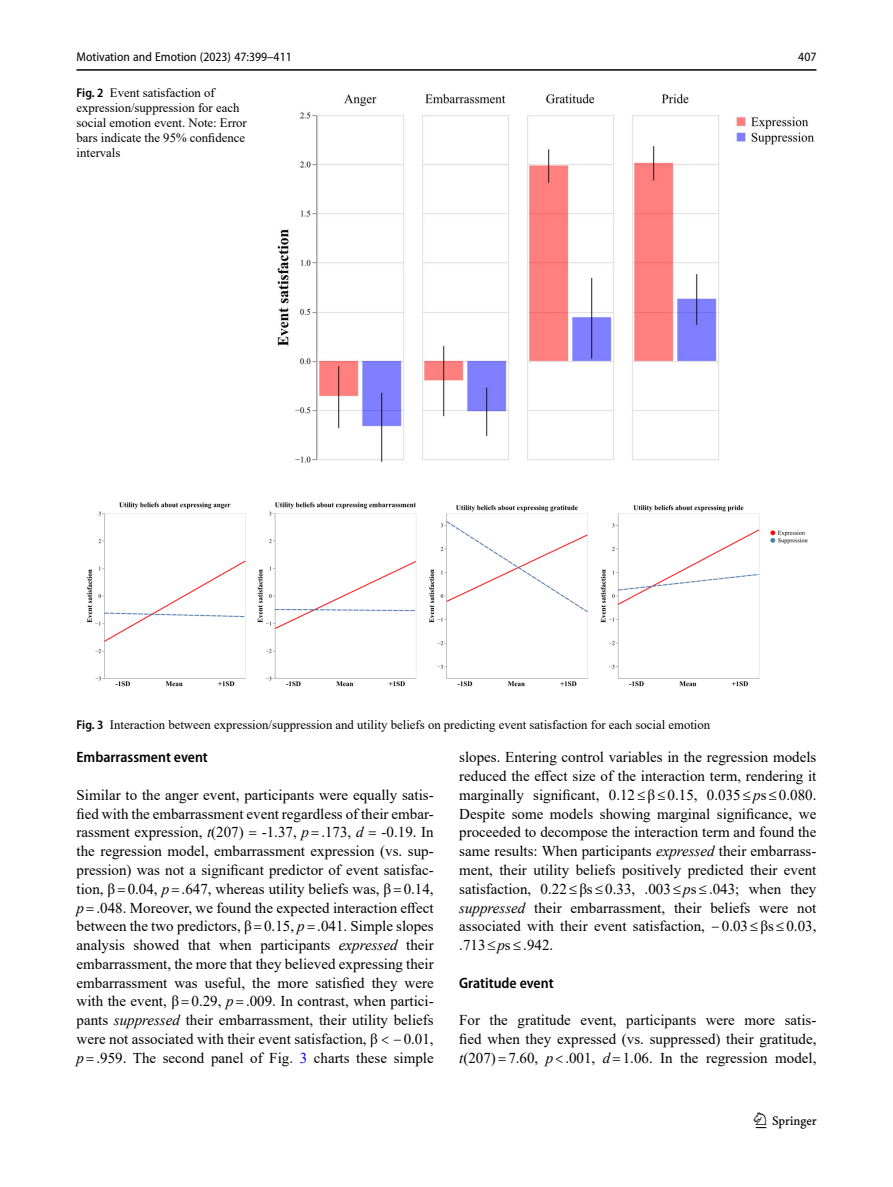
<style>
.page{position:relative;width:893px;height:1187px;background:#fff}
.page>*{position:absolute;margin:0;border:0;box-sizing:border-box;transform-origin:0 0}
.t1{font:22.5px "Springnew";color:#000}
.Body_Text{font:15px/18.8px "Times New Roman";color:#000;text-align:justify}
.Head_3{font:600 semi-condensed 15px "Myriad Pro";color:#000}
.Figure_Caption_Side{font:12.75px/15px "Times New Roman";color:#000}
.Figure_Caption{font:12.75px "Times New Roman";color:#000}
.t2{font:semi-condensed 12.75px "Myriad Pro";color:#000}
.s1{font-family:"Myriad Pro";font-weight:600;font-stretch:semi-condensed}
.s2{font-style:italic}
.s3{font-family:"Minion Pro"}
.s4{color:#00f}
</style>
<div class="page">
<hr style="left:77px;top:69px;width:739px;height:2px;background:#000">
<img style="left:86px;top:502px;width:722px;height:185px">
<img style="left:277px;top:94px;width:537px;height:369px">
<p class="t2" style="left:77px;top:49px;width:217px">Motivation and Emotion (2023) 47:399–411</p>
<p class="Figure_Caption_Side" style="left:77px;top:84px;width:172px"><span class="s1">Fig. 2</span> Event satisfaction of expression/suppression for each social emotion event. Note: Error bars indicate the 95% confidence intervals</p>
<p class="t2" style="left:798px;top:49px;width:20px">407</p>
<p class="Figure_Caption" style="left:77px;top:715px;width:635px"><span class="s1">Fig. 3</span> Interaction between expression/suppression and utility beliefs on predicting event satisfaction for each social emotion</p>
<p class="Head_3" style="left:77px;top:749px;width:133px">Embarrassment event</p>
<p class="Body_Text" style="left:77px;top:785px;width:359px">Similar to the anger event, participants were equally satis&shy;fied with the embarrassment event regardless of their embar&shy;rassment expression, <span class="s2">t</span>(207) <span class="s3">=</span> -1.37, <span class="s2">p</span><span class="s3">=</span>.173, <span class="s2">d</span> <span class="s3">=</span> -0.19. In the regression model, embarrassment expression (vs. sup&shy;pression) was not a significant predictor of event satisfac&shy;tion, β<span class="s3">=</span>0.04, <span class="s2">p</span><span class="s3">=</span>.647, whereas utility beliefs was, β<span class="s3">=</span>0.14, <span class="s2">p</span><span class="s3">=</span>.048. Moreover, we found the expected interaction effect between the two predictors, β<span class="s3">=</span>0.15, <span class="s2">p</span><span class="s3">=</span>.041. Simple slopes analysis showed that when participants <span class="s2">expressed</span> their embarrassment, the more that they believed expressing their embarrassment was useful, the more satisfied they were with the event, β<span class="s3">=</span>0.29, <span class="s2">p</span><span class="s3">=</span>.009. In contrast, when partici&shy;pants <span class="s2">suppressed</span> their embarrassment, their utility beliefs were not associated with their event satisfaction, β <span class="s3">&lt; −</span>0.01, <span class="s2">p</span><span class="s3">=</span>.959. The second panel of Fig. <span class="s4">3</span> charts these simple</p>
<p class="Body_Text" style="left:459px;top:747px;width:359px">slopes. Entering control variables in the regression models reduced the effect size of the interaction term, rendering it marginally significant, 0.12<span class="s3">≤</span>β<span class="s3">≤</span>0.15, 0.035<span class="s3">≤</span><span class="s2">p</span>s<span class="s3">≤</span>0.080.<br>Despite some models showing marginal significance, we proceeded to decompose the interaction term and found the same results: When participants <span class="s2">expressed</span> their embarrass&shy;ment, their utility beliefs positively predicted their event satisfaction, 0.22<span class="s3">≤</span>βs<span class="s3">≤</span>0.33, .003<span class="s3">≤</span><span class="s2">p</span>s<span class="s3">≤</span>.043; when they <span class="s2">suppressed</span> their embarrassment, their beliefs were not associated with their event satisfaction, <span class="s3">−</span>0.03<span class="s3">≤</span>βs<span class="s3">≤</span>0.03, .713≤<span class="s2">p</span>s<span class="s3">≤</span>.942.</p>
<p class="Head_3" style="left:459px;top:974px;width:96px">Gratitude event</p>
<p class="Body_Text" style="left:459px;top:1010px;width:359px">For the gratitude event, participants were more satis&shy;fied when they expressed (vs. suppressed) their gratitude, <span class="s2">t</span>(207)<span class="s3">=</span>7.60, <span class="s2">p</span><span class="s3">&lt;</span>.001, <span class="s2">d</span><span class="s3">=</span>1.06. In the regression model,</p>
<h1 class="t1" style="left:756px;top:1107px;width:63px">1 3</h1>
</div>
